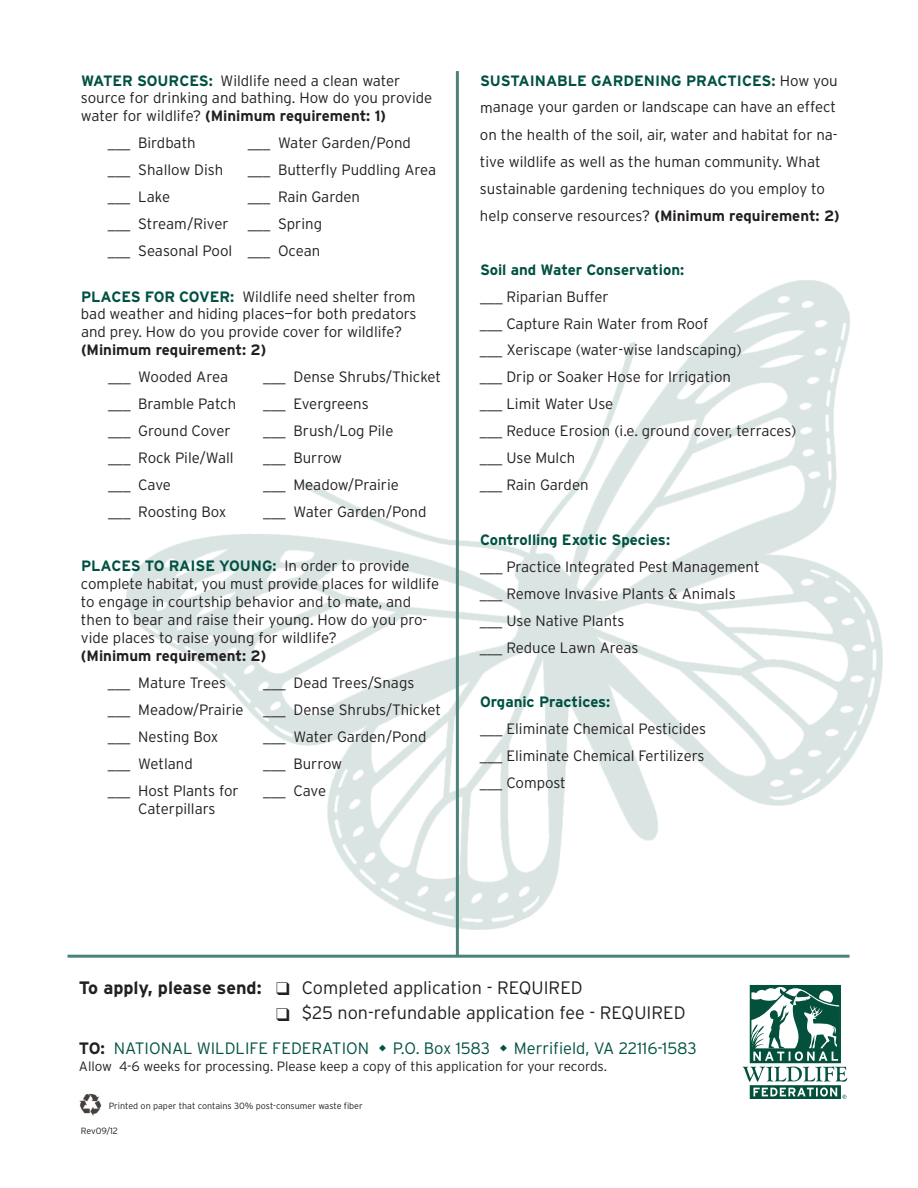
<style>
.page{position:relative;width:918px;height:1188px;background:#fff}
.page>*{position:absolute;margin:0;border:0;box-sizing:border-box;transform-origin:0 0}
.t1{font:300 18px "Interstate";color:#231f20}
.t2{font:300 16.5px "Interstate";color:#005143}
.t3{font:300 15px/27px "Interstate";color:#231f20}
.t4{font:700 15px "Interstate";color:#005143}
.t5{font:700 15px "Interstate";color:#231f20}
.t6{font:300 13.5px "Interstate";color:#231f20}
.t7{font:300 9px "Interstate";color:#231f20}
.s1{font-weight:700;color:#005143}
.s2{font-weight:700}
.s3{font-weight:700;color:#231f20}
</style>
<div class="page">
<img style="left:126px;top:281px;width:756px;height:649px">
<hr style="left:456px;top:71px;width:3px;height:885px;background:#4b837b">
<hr style="left:68px;top:955px;width:782px;height:3px;background:#4b837b">
<img style="left:79px;top:1093px;width:23px;height:23px">
<svg style="left:743px;top:985px;width:104px;height:114px"></svg>
<p class="t3" style="left:81px;top:71px;width:353px;line-height:18px"><span class="s1">WATER SOURCES:</span> Wildlife need a clean water source for drinking and bathing. How do you provide water for wildlife? <span class="s2">(Minimum requirement: 1)</span></p>
<p class="t3" style="left:108px;top:130px;width:89px">___ Birdbath</p>
<p class="t3" style="left:248px;top:130px;width:165px">___ Water Garden/Pond</p>
<p class="t3" style="left:108px;top:157px;width:117px">___ Shallow Dish</p>
<p class="t3" style="left:248px;top:157px;width:190px">___ Butterfly Puddling Area</p>
<p class="t3" style="left:108px;top:184px;width:64px">___ Lake</p>
<p class="t3" style="left:248px;top:184px;width:114px">___ Rain Garden</p>
<p class="t3" style="left:108px;top:211px;width:122px">___ Stream/River</p>
<p class="t3" style="left:108px;top:211px;width:216px;text-align:right">___ Spring<br>___ Seasonal Pool ___ Ocean</p>
<p class="t3" style="left:81px;top:287px;width:337px;line-height:18px;text-align:justify"><span class="s1">PLACES FOR COVER:</span> Wildlife need shelter from bad weather and hiding places—for both predators and prey. How do you provide cover for wildlife?</p>
<p class="t5" style="left:81px;top:342px;width:187px">(Minimum requirement: 2)</p>
<p class="t3" style="left:108px;top:364px;width:122px">___ Wooded Area</p>
<p class="t3" style="left:263px;top:364px;width:179px">___ Dense Shrubs/Thicket</p>
<p class="t3" style="left:108px;top:391px;width:130px">___ Bramble Patch</p>
<p class="t3" style="left:263px;top:391px;width:107px">___ Evergreens</p>
<p class="t3" style="left:108px;top:418px;width:124px">___ Ground Cover</p>
<p class="t3" style="left:263px;top:418px;width:132px">___ Brush/Log Pile</p>
<p class="t3" style="left:108px;top:445px;width:127px">___ Rock Pile/Wall</p>
<p class="t3" style="left:263px;top:445px;width:81px">___ Burrow</p>
<p class="t3" style="left:108px;top:472px;width:65px">___ Cave</p>
<p class="t3" style="left:263px;top:472px;width:137px">___ Meadow/Prairie</p>
<p class="t3" style="left:108px;top:499px;width:120px">___ Roosting Box</p>
<p class="t3" style="left:263px;top:499px;width:165px">___ Water Garden/Pond</p>
<p class="t3" style="left:81px;top:557px;width:360px;line-height:18px"><span class="s1">PLACES TO RAISE YOUNG:</span> In order to provide complete habitat, you must provide places for wildlife to engage in courtship behavior and to mate, and then to bear and raise their young. How do you pro&shy;vide places to raise young for wildlife?</p>
<p class="t5" style="left:81px;top:648px;width:187px">(Minimum requirement: 2)</p>
<p class="t3" style="left:108px;top:670px;width:120px">___ Mature Trees</p>
<p class="t3" style="left:263px;top:670px;width:153px">___ Dead Trees/Snags</p>
<p class="t3" style="left:108px;top:697px;width:137px">___ Meadow/Prairie</p>
<p class="t3" style="left:263px;top:697px;width:179px">___ Dense Shrubs/Thicket</p>
<p class="t3" style="left:108px;top:724px;width:112px">___ Nesting Box</p>
<p class="t3" style="left:263px;top:724px;width:165px">___ Water Garden/Pond</p>
<p class="t3" style="left:108px;top:751px;width:86px">___ Wetland</p>
<p class="t3" style="left:263px;top:751px;width:81px">___ Burrow</p>
<p class="t3" style="left:108px;top:778px;width:132px">___ Host Plants for</p>
<p class="t3" style="left:263px;top:778px;width:65px">___ Cave</p>
<p class="t3" style="left:138px;top:796px;width:79px">Caterpillars</p>
<p class="t3" style="left:480px;top:67px;width:361px"><span class="s1">SUSTAINABLE GARDENING PRACTICES:</span> How you manage your garden or landscape can have an effect on the health of the soil, air, water and habitat for na&shy;tive wildlife as well as the human community. What sustainable gardening techniques do you employ to help conserve resources? <span class="s2">(Minimum requirement: 2)</span></p>
<p class="t4" style="left:480px;top:261px;width:206px">Soil and Water Conservation:</p>
<p class="t3" style="left:480px;top:283px;width:318px">___ Riparian Buffer<br>___ Capture Rain Water from Roof<br>___ Xeriscape (water-wise landscaping)<br>___ Drip or Soaker Hose for Irrigation<br>___ Limit Water Use<br>___ Reduce Erosion (i.e. ground cover, terraces) ___ Use Mulch<br>___ Rain Garden</p>
<p class="t4" style="left:480px;top:531px;width:192px">Controlling Exotic Species:</p>
<p class="t3" style="left:480px;top:553px;width:281px">___ Practice Integrated Pest Management ___ Remove Invasive Plants &amp; Animals ___ Use Native Plants<br>___ Reduce Lawn Areas</p>
<p class="t4" style="left:480px;top:693px;width:132px">Organic Practices:</p>
<p class="t3" style="left:480px;top:715px;width:228px;text-align:justify">___ Eliminate Chemical Pesticides ___ Eliminate Chemical Fertilizers ___ Compost</p>
<p class="t1" style="left:79px;top:977px;width:505px"><span class="s2">To apply, please send:</span> ❑ Completed application - REQUIRED</p>
<p class="t1" style="left:276px;top:1002px;width:411px">❑ $25 non-refundable application fee - REQUIRED</p>
<p class="t2" style="left:79px;top:1038px;width:292px"><span class="s3">TO:</span> NATIONAL WILDLIFE FEDERATION</p>
<p class="t2" style="left:393px;top:1038px;width:99px">P.O. Box 1583</p>
<p class="t2" style="left:514px;top:1038px;width:185px">Merrifield, VA 22116-1583</p>
<p class="t6" style="left:79px;top:1059px;width:530px">Allow 4-6 weeks for processing. Please keep a copy of this application for your records.</p>
<p class="t7" style="left:109px;top:1100px;width:256px">Printed on paper that contains 30% post-consumer waste fiber</p>
<p class="t7" style="left:81px;top:1125px;width:39px">Rev09/12</p>
</div>
